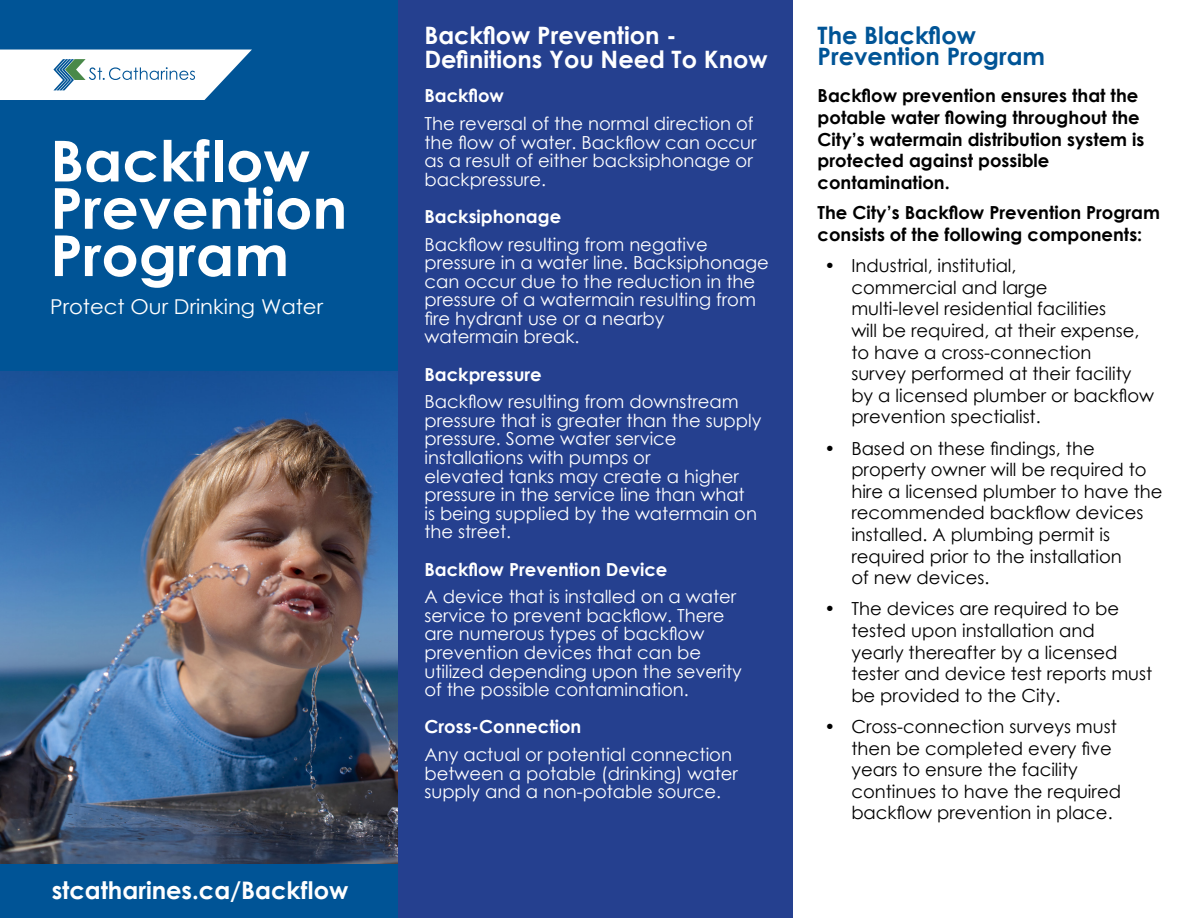
<style>
.page{position:relative;width:1188px;height:918px;background:#fff}
.page>*{position:absolute;margin:0;border:0;box-sizing:border-box;transform-origin:0 0}
.Opening_Title_H1{font:700 56.55px "Century Gothic";color:#fff}
.Links{font:700 24.15px "Century Gothic";color:#fff}
.Top_Title_White_H1{font:700 24px "Century Gothic";color:#fff}
.Top_Title_Blue_H1{font:700 24px/21.6px "Century Gothic";color:#005496}
.t1{font:20.55px "Century Gothic";color:#fff}
.Paragraph_White_P{font:18px/18.6px "Century Gothic";color:#fff}
.Basic_Bullets_List__p{font:18px/21.6px "Century Gothic";color:#000}
.Paragraph_Bold_Black_P{font:700 18px/21.6px "Century Gothic";color:#000}
.Sub_Title_White_H2{font:700 18px "Century Gothic";color:#fff}
</style>
<div class="page">
<div style="left:395px;top:0;width:398px;height:918px;background:#25408f"></div>
<div style="left:0;top:0;width:397px;height:391px;background:#005496"></div>
<div style="left:0;top:863px;width:397px;height:55px;background:#005496"></div>
<img style="left:0;top:371px;width:397px;height:493px">
<svg style="left:0;top:50px;width:252px;height:50px;background:#d9e5ed"></svg>
<h1 class="Opening_Title_H1" style="left:50px;top:118px;width:261px">Backflow</h1>
<h1 class="Opening_Title_H1" style="left:50px;top:165px;width:299px">Prevention</h1>
<h1 class="Opening_Title_H1" style="left:50px;top:213px;width:240px">Program</h1>
<p class="t1" style="left:50px;top:293px;width:274px">Protect Our Drinking Water</p>
<p class="Links" style="left:52px;top:872px;width:298px">stcatharines.ca/Backflow</p>
<h1 class="Top_Title_White_H1" style="left:424px;top:17px;width:253px">Backflow Prevention -</h1>
<h1 class="Top_Title_White_H1" style="left:424px;top:41px;width:345px">Definitions You Need To Know</h1>
<p class="Sub_Title_White_H2" style="left:424px;top:82px;width:81px">Backflow</p>
<p class="Paragraph_White_P" style="left:424px;top:114px;width:334px">The reversal of the normal direction of the flow of water. Backflow can occur as a result of either backsiphonage or backpressure.</p>
<h2 class="Sub_Title_White_H2" style="left:424px;top:203px;width:138px">Backsiphonage</h2>
<p class="Paragraph_White_P" style="left:424px;top:234px;width:346px">Backflow resulting from negative pressure in a water line. Backsiphonage can occur due to the reduction in the pressure of a watermain resulting from fire hydrant use or a nearby<br>watermain break.</p>
<h2 class="Sub_Title_White_H2" style="left:424px;top:360px;width:119px">Backpressure</h2>
<p class="Paragraph_White_P" style="left:424px;top:392px;width:338px">Backflow resulting from downstream pressure that is greater than the supply pressure. Some water service installations with pumps or<br>elevated tanks may create a higher pressure in the service line than what<br>is being supplied by the watermain on the street.</p>
<h2 class="Sub_Title_White_H2" style="left:424px;top:555px;width:245px">Backflow Prevention Device</h2>
<p class="Paragraph_White_P" style="left:424px;top:587px;width:319px">A device that is installed on a water service to prevent backflow. There are numerous types of backflow prevention devices that can be utilized depending upon the severity of the possible contamination.</p>
<h2 class="Sub_Title_White_H2" style="left:424px;top:713px;width:158px">Cross-Connection</h2>
<p class="Paragraph_White_P" style="left:424px;top:745px;width:315px">Any actual or potential connection between a potable (drinking) water supply and a non-potable source.</p>
<h1 class="Top_Title_Blue_H1" style="left:818px;top:23px;width:229px">The Blackflow<br>Prevention Program</h1>
<p class="Paragraph_Bold_Black_P" style="left:818px;top:84px;width:328px">Backflow prevention ensures that the potable water flowing throughout the<br>City’s watermain distribution system is protected against possible contamination.</p>
<p class="Paragraph_Bold_Black_P" style="left:818px;top:201px;width:344px">The City’s Backflow Prevention Program consists of the following components:</p>
<p class="Basic_Bullets_List__p" style="left:851px;top:255px;width:304px;text-indent:-27px">• Industrial, institutial,<br>commercial and large<br>multi-level residential facilities<br>will be required, at their expense, to have a cross-connection<br>survey performed at their facility by a licensed plumber or backflow prevention spectialist.</p>
<p class="Basic_Bullets_List__p" style="left:851px;top:437px;width:313px;text-indent:-27px">• Based on these findings, the property owner will be required to hire a licensed plumber to have the recommended backflow devices installed. A plumbing permit is required prior to the installation<br>of new devices.</p>
<p class="Basic_Bullets_List__p" style="left:851px;top:598px;width:302px;text-indent:-27px">• The devices are required to be tested upon installation and<br>yearly thereafter by a licensed tester and device test reports must be provided to the City.</p>
<p class="Basic_Bullets_List__p" style="left:851px;top:715px;width:271px;text-indent:-27px">• Cross-connection surveys must then be completed every five years to ensure the facility continues to have the required backflow prevention in place.</p>
</div>
